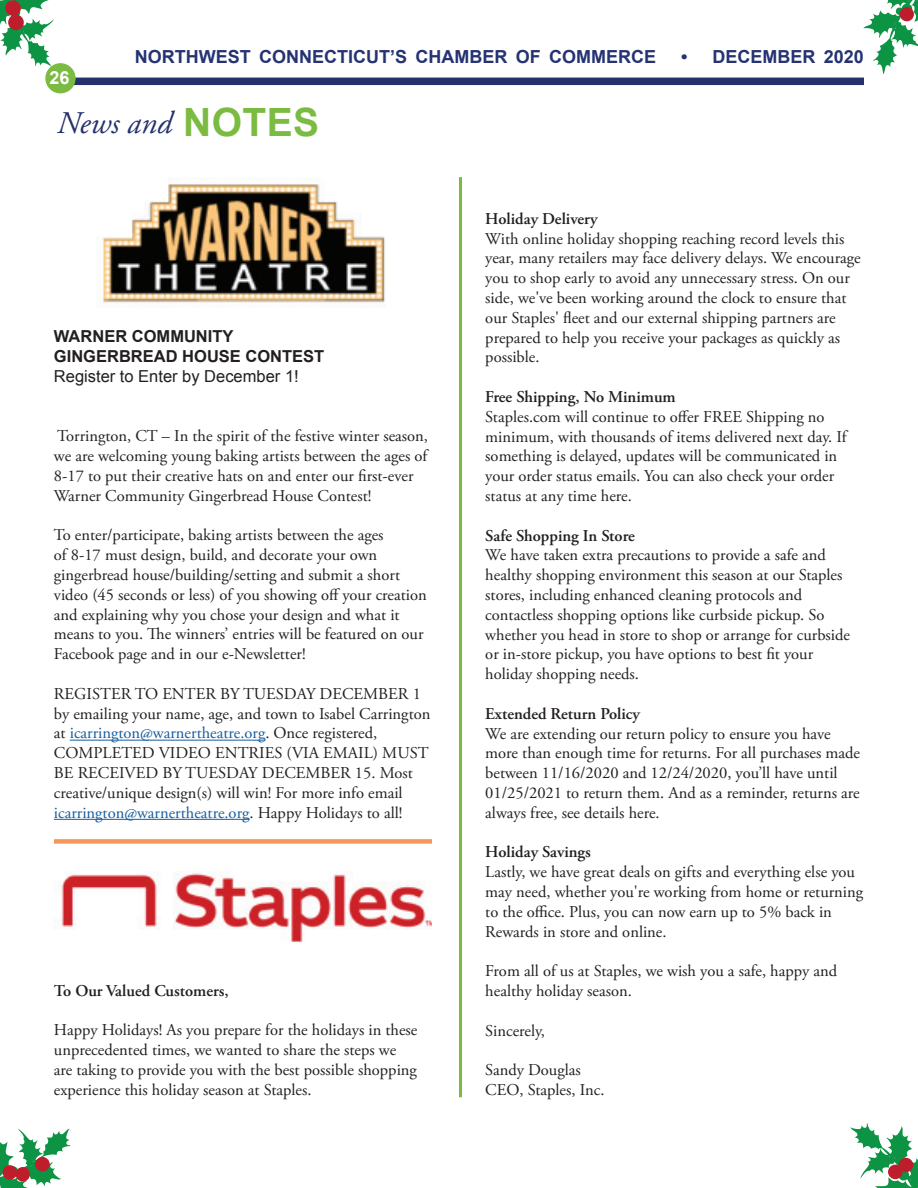
<style>
.page{position:relative;width:918px;height:1188px;background:#fff}
.page>*{position:absolute;margin:0;border:0;box-sizing:border-box;transform-origin:0 0}
.t1{font:italic 31.5px "Adobe Garamond Pro";color:#24316c}
.t2{font:700 18px "Arial";color:#253374}
.t3{font:700 18px "Arial";color:#fff}
.t4{font:16.5px/19.8px "Adobe Garamond Pro";color:#231f20}
.t5{font:600 16.5px "Adobe Garamond Pro";color:#231f20}
.t6{font:700 16.5px/19.8px "Arial";color:#231f20}
.t7{font:16.5px "Arial";color:#231f20}
.s1{font-family:"Arial";font-weight:700;font-style:normal;font-size:39px;color:#7cbb42}
.s2{color:#175d9e}
</style>
<div class="page">
<div style="left:66px;top:78px;width:798px;height:7px;background:#24316c"></div>
<div style="left:45px;top:63px;width:31px;height:30px;background:#7cbb42;border-radius:50%"></div>
<img style="left:102px;top:177px;width:284px;height:131px">
<hr style="left:70px;top:740px;width:195px;height:1px;background:#175d9e">
<hr style="left:54px;top:819px;width:196px;height:1px;background:#175d9e">
<hr style="left:459px;top:177px;width:3px;height:920px;background:#7cbb42">
<div style="left:54px;top:839px;width:378px;height:5px;background:#f39759"></div>
<img style="left:55px;top:872px;width:377px;height:70px">
<svg style="left:864px;top:0;width:54px;height:74px"></svg>
<div style="left:900px;top:7px;width:14px;height:14px;background:#be1d2c;border-radius:50%"></div>
<svg style="left:0;top:0;width:54px;height:67px"></svg>
<div style="left:5px;top:0;width:16px;height:16px;background:#be1d2c;border-radius:50%"></div>
<div style="left:8px;top:15px;width:16px;height:15px;background:#be1d2c;border-radius:50%"></div>
<svg style="left:0;top:1129px;width:71px;height:59px"></svg>
<div style="left:3px;top:1165px;width:14px;height:15px;background:#be1d2c;border-radius:50%"></div>
<div style="left:16px;top:1167px;width:14px;height:15px;background:#be1d2c;border-radius:50%"></div>
<div style="left:35px;top:1157px;width:15px;height:14px;background:#be1d2c;border-radius:50%"></div>
<svg style="left:850px;top:1123px;width:68px;height:65px"></svg>
<div style="left:899px;top:1158px;width:14px;height:14px;background:#be1d2c;border-radius:50%"></div>
<div style="left:888px;top:1165px;width:15px;height:14px;background:#be1d2c;border-radius:50%"></div>
<p class="t3" style="left:50px;top:66px;width:22px">26</p>
<p class="t2" style="left:135px;top:45px;width:523px">NORTHWEST CONNECTICUT’S CHAMBER OF COMMERCE</p>
<p class="t2" style="left:681px;top:45px;width:184px">• DECEMBER 2020</p>
<h1 class="t1" style="left:57px;top:105px;width:263px">News and <span class="s1">NOTES</span></h1>
<p class="t6" style="left:54px;top:327px;width:272px">WARNER COMMUNITY<br>GINGERBREAD HOUSE CONTEST</p>
<p class="t7" style="left:54px;top:365px;width:246px">Register to Enter by December 1!</p>
<p class="t4" style="left:54px;top:427px;width:376px">Torrington, CT – In the spirit of the festive winter season, we are welcoming young baking artists between the ages of 8-17 to put their creative hats on and enter our first-ever Warner Community Gingerbread House Contest!</p>
<p class="t4" style="left:54px;top:526px;width:374px">To enter/participate, baking artists between the ages<br>of 8-17 must design, build, and decorate your own gingerbread house/building/setting and submit a short video (45 seconds or less) of you showing off your creation and explaining why you chose your design and what it means to you. The winners’ entries will be featured on our Facebook page and in our e-Newsletter!</p>
<p class="t4" style="left:54px;top:684px;width:378px">REGISTER TO ENTER BY TUESDAY DECEMBER 1 by emailing your name, age, and town to Isabel Carrington at <span class="s2">icarrington@warnertheatre.org</span>. Once registered, COMPLETED VIDEO ENTRIES (VIA EMAIL) MUST BE RECEIVED BY TUESDAY DECEMBER 15. Most creative/unique design(s) will win! For more info email <span class="s2">icarrington@warnertheatre.org</span>. Happy Holidays to all!</p>
<p class="t5" style="left:54px;top:981px;width:176px">To Our Valued Customers,</p>
<p class="t4" style="left:54px;top:1021px;width:365px">Happy Holidays! As you prepare for the holidays in these unprecedented times, we wanted to share the steps we are taking to provide you with the best possible shopping experience this holiday season at Staples.</p>
<p class="t5" style="left:485px;top:209px;width:114px">Holiday Delivery</p>
<p class="t4" style="left:485px;top:229px;width:377px">With online holiday shopping reaching record levels this year, many retailers may face delivery delays. We encourage you to shop early to avoid any unnecessary stress. On our side, we've been working around the clock to ensure that our Staples' fleet and our external shipping partners are prepared to help you receive your packages as quickly as possible.</p>
<p class="t5" style="left:485px;top:387px;width:192px">Free Shipping, No Minimum</p>
<p class="t4" style="left:485px;top:407px;width:363px">Staples.com will continue to offer FREE Shipping no minimum, with thousands of items delivered next day. If something is delayed, updates will be communicated in your order status emails. You can also check your order status at any time here.</p>
<p class="t5" style="left:485px;top:526px;width:151px">Safe Shopping In Store</p>
<p class="t4" style="left:485px;top:546px;width:366px">We have taken extra precautions to provide a safe and healthy shopping environment this season at our Staples stores, including enhanced cleaning protocols and contactless shopping options like curbside pickup. So whether you head in store to shop or arrange for curbside or in-store pickup, you have options to best fit your holiday shopping needs.</p>
<p class="t5" style="left:485px;top:704px;width:156px">Extended Return Policy</p>
<p class="t4" style="left:485px;top:724px;width:376px">We are extending our return policy to ensure you have more than enough time for returns. For all purchases made between 11/16/2020 and 12/24/2020, you’ll have until 01/25/2021 to return them. And as a reminder, returns are always free, see details here.</p>
<p class="t5" style="left:485px;top:843px;width:107px">Holiday Savings</p>
<p class="t4" style="left:485px;top:863px;width:379px">Lastly, we have great deals on gifts and everything else you may need, whether you're working from home or returning to the office. Plus, you can now earn up to 5% back in Rewards in store and online.</p>
<p class="t4" style="left:485px;top:962px;width:353px">From all of us at Staples, we wish you a safe, happy and healthy holiday season.</p>
<p class="t4" style="left:485px;top:1021px;width:61px">Sincerely,</p>
<p class="t4" style="left:485px;top:1061px;width:121px">Sandy Douglas<br>CEO, Staples, Inc.</p>
</div>
